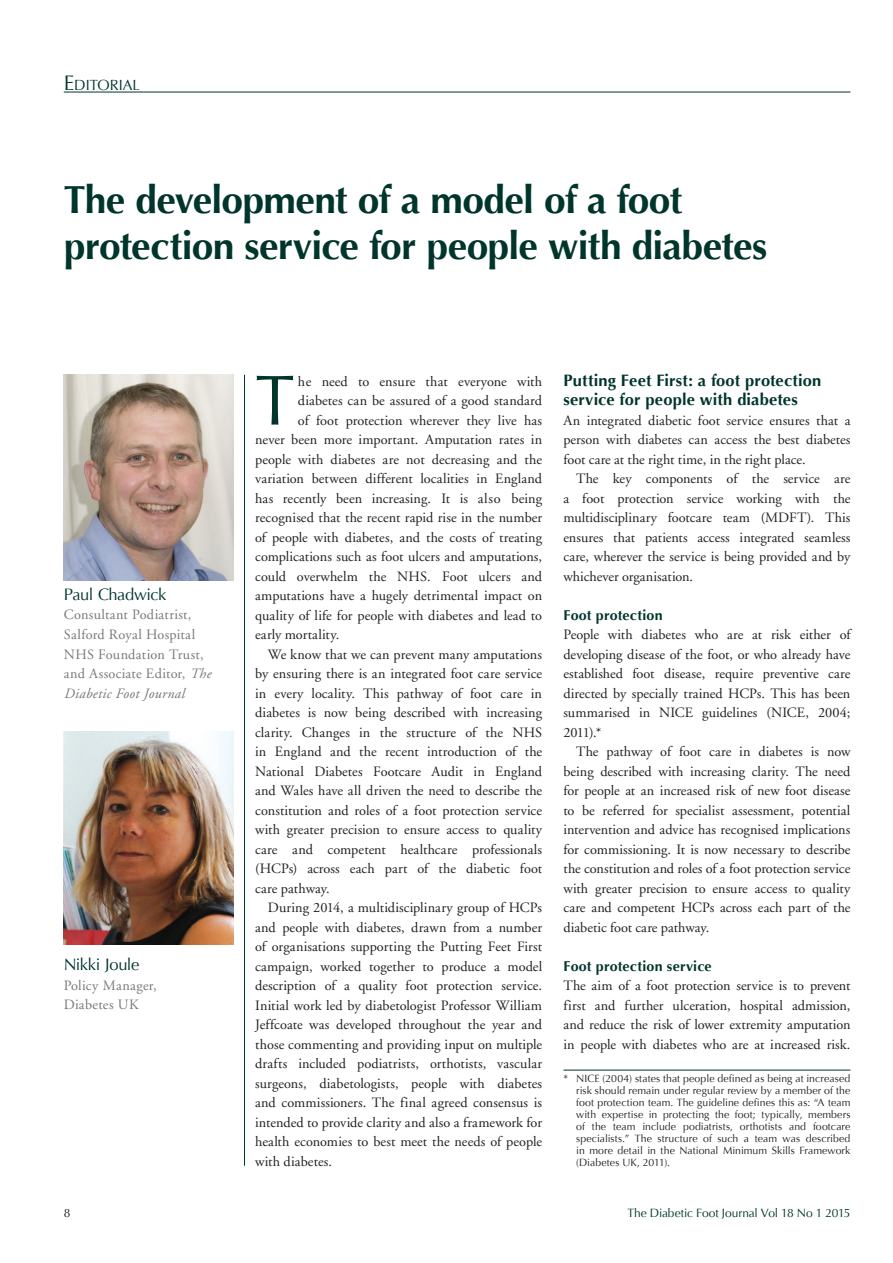
<style>
.page{position:relative;width:893px;height:1263px;background:#fff}
.page>*{position:absolute;margin:0;border:0;box-sizing:border-box;transform-origin:0 0}
.First_paragraph{font:71.25px "Optima";color:#00352b}
.Article_title{font:700 39px/46.5px "Optima";letter-spacing:-.02em;color:#00352b}
.A-head{font:700 16.5px/19.5px "Optima";letter-spacing:.01em;color:#00352b}
.AUTHOR_NAME{font:16.5px "Optima";letter-spacing:-.03em;color:#00352b}
.Running_head_LEFT{font:14.7px "Optima";color:#00352b}
.Paragraph_indented{font:14.25px/19.5px "Adobe Garamond";color:#231f20;text-align:justify}
.First_paragraph-2{font:14.25px "Adobe Garamond";letter-spacing:.005em;color:#231f20}
.Paragraph_non-indent{font:14.25px/19.5px "Adobe Garamond";color:#231f20;text-align:justify}
.AUTHOR_DESCRIPTOR{font:14.25px/19.5px "Adobe Garamond";letter-spacing:.02em;color:#76787b}
.B-head{font:700 14.25px "Optima";letter-spacing:.015em;color:#00352b}
.t1{font:12px "Optima";letter-spacing:-.005em;color:#00352b}
.t2{font:12px "Optima";color:#231f20}
.References{font:10.5px/12px "Optima";color:#231f20;text-align:justify}
.s1{font-size:21px}
.s2{font-style:italic}
</style>
<div class="page">
<hr style="left:64px;top:92px;width:786px;height:1px;background:#00352b">
<hr style="left:244px;top:375px;width:1px;height:791px;background:#00352b">
<img style="left:64px;top:375px;width:170px;height:205px">
<img style="left:64px;top:731px;width:170px;height:213px">
<hr style="left:563px;top:1070px;width:287px;height:1px;background:#00352b">
<p class="Running_head_LEFT" style="left:64px;top:76px;width:78px"><span class="s1">E</span>DITORIAL</p>
<p class="Article_title" style="left:64px;top:177px;width:705px">The development of a model of a foot protection service for people with diabetes</p>
<p class="AUTHOR_NAME" style="left:64px;top:585px;width:104px">Paul Chadwick</p>
<p class="AUTHOR_DESCRIPTOR" style="left:64px;top:606px;width:149px">Consultant Podiatrist,<br>Salford Royal Hospital<br>NHS Foundation Trust, and Associate Editor, <span class="s2">The<br>Diabetic Foot Journal</span></p>
<p class="AUTHOR_NAME" style="left:64px;top:955px;width:77px">Nikki Joule</p>
<p class="AUTHOR_DESCRIPTOR" style="left:64px;top:976px;width:94px">Policy Manager,</p>
<p class="AUTHOR_DESCRIPTOR" style="left:64px;top:995px;width:76px">Diabetes UK</p>
<p class="First_paragraph" style="left:255px;top:359px;width:41px">T</p>
<p class="First_paragraph-2" style="left:298px;top:373px;width:246px">he need to ensure that everyone with</p>
<p class="First_paragraph-2" style="left:298px;top:393px;width:246px">diabetes can be assured of a good standard</p>
<p class="First_paragraph-2" style="left:298px;top:412px;width:246px">of foot protection wherever they live has</p>
<p class="First_paragraph-2" style="left:255px;top:432px;width:289px">never been more important. Amputation rates in</p>
<p class="First_paragraph-2" style="left:255px;top:451px;width:289px">people with diabetes are not decreasing and the</p>
<p class="First_paragraph-2" style="left:255px;top:471px;width:289px">variation between different localities in England</p>
<p class="First_paragraph-2" style="left:255px;top:490px;width:289px">has recently been increasing. It is also being</p>
<p class="First_paragraph-2" style="left:255px;top:510px;width:289px">recognised that the recent rapid rise in the number</p>
<p class="First_paragraph-2" style="left:255px;top:529px;width:289px">of people with diabetes, and the costs of treating</p>
<p class="First_paragraph-2" style="left:255px;top:549px;width:289px">complications such as foot ulcers and amputations,</p>
<p class="First_paragraph-2" style="left:255px;top:568px;width:289px">could overwhelm the NHS. Foot ulcers and</p>
<p class="First_paragraph-2" style="left:255px;top:588px;width:289px">amputations have a hugely detrimental impact on</p>
<p class="First_paragraph-2" style="left:255px;top:607px;width:288px">quality of life for people with diabetes and lead to</p>
<p class="First_paragraph-2" style="left:255px;top:627px;width:86px">early mortality.</p>
<p class="Paragraph_indented" style="left:255px;top:645px;width:289px;text-indent:13px">We know that we can prevent many amputations by ensuring there is an integrated foot care service in every locality. This pathway of foot care in diabetes is now being described with increasing clarity. Changes in the structure of the NHS in England and the recent introduction of the National Diabetes Footcare Audit in England and Wales have all driven the need to describe the constitution and roles of a foot protection service with greater precision to ensure access to quality care and competent healthcare professionals (HCPs) across each part of the diabetic foot care pathway.</p>
<p class="Paragraph_indented" style="left:255px;top:898px;width:289px;text-indent:13px">During 2014, a multidisciplinary group of HCPs and people with diabetes, drawn from a number of organisations supporting the Putting Feet First campaign, worked together to produce a model description of a quality foot protection service.<br>Initial work led by diabetologist Professor William Jeffcoate was developed throughout the year and those commenting and providing input on multiple drafts included podiatrists, orthotists, vascular surgeons, diabetologists, people with diabetes and commissioners. The final agreed consensus is intended to provide clarity and also a framework for health economies to best meet the needs of people with diabetes.</p>
<p class="A-head" style="left:563px;top:370px;width:260px">Putting Feet First: a foot protection service for people with diabetes</p>
<p class="Paragraph_non-indent" style="left:563px;top:411px;width:289px">An integrated diabetic foot service ensures that a person with diabetes can access the best diabetes foot care at the right time, in the right place.</p>
<p class="Paragraph_indented" style="left:563px;top:469px;width:289px;text-indent:13px">The key components of the service are a foot protection service working with the multidisciplinary footcare team (MDFT). This ensures that patients access integrated seamless care, wherever the service is being provided and by whichever organisation.</p>
<p class="B-head" style="left:563px;top:606px;width:101px">Foot protection</p>
<p class="Paragraph_non-indent" style="left:563px;top:625px;width:289px">People with diabetes who are at risk either of developing disease of the foot, or who already have established foot disease, require preventive care directed by specially trained HCPs. This has been summarised in NICE guidelines (NICE, 2004; 2011).*</p>
<p class="Paragraph_indented" style="left:563px;top:742px;width:289px;text-indent:13px">The pathway of foot care in diabetes is now being described with increasing clarity. The need for people at an increased risk of new foot disease to be referred for specialist assessment, potential intervention and advice has recognised implications for commissioning. It is now necessary to describe the constitution and roles of a foot protection service with greater precision to ensure access to quality care and competent HCPs across each part of the diabetic foot care pathway.</p>
<p class="B-head" style="left:563px;top:957px;width:150px">Foot protection service</p>
<p class="Paragraph_non-indent" style="left:563px;top:976px;width:289px">The aim of a foot protection service is to prevent first and further ulceration, hospital admission, and reduce the risk of lower extremity amputation in people with diabetes who are at increased risk.</p>
<p class="References" style="left:576px;top:1072px;width:276px;text-indent:-13px">* NICE (2004) states that people defined as being at increased risk should remain under regular review by a member of the foot protection team. The guideline defines this as: “A team with expertise in protecting the foot; typically, members of the team include podiatrists, orthotists and footcare specialists.” The structure of such a team was described in more detail in the National Minimum Skills Framework (Diabetes UK, 2011).</p>
<p class="t2" style="left:64px;top:1205px;width:8px">8</p>
<p class="t1" style="left:627px;top:1205px;width:224px">The Diabetic Foot Journal Vol 18 No 1 2015</p>
</div>
